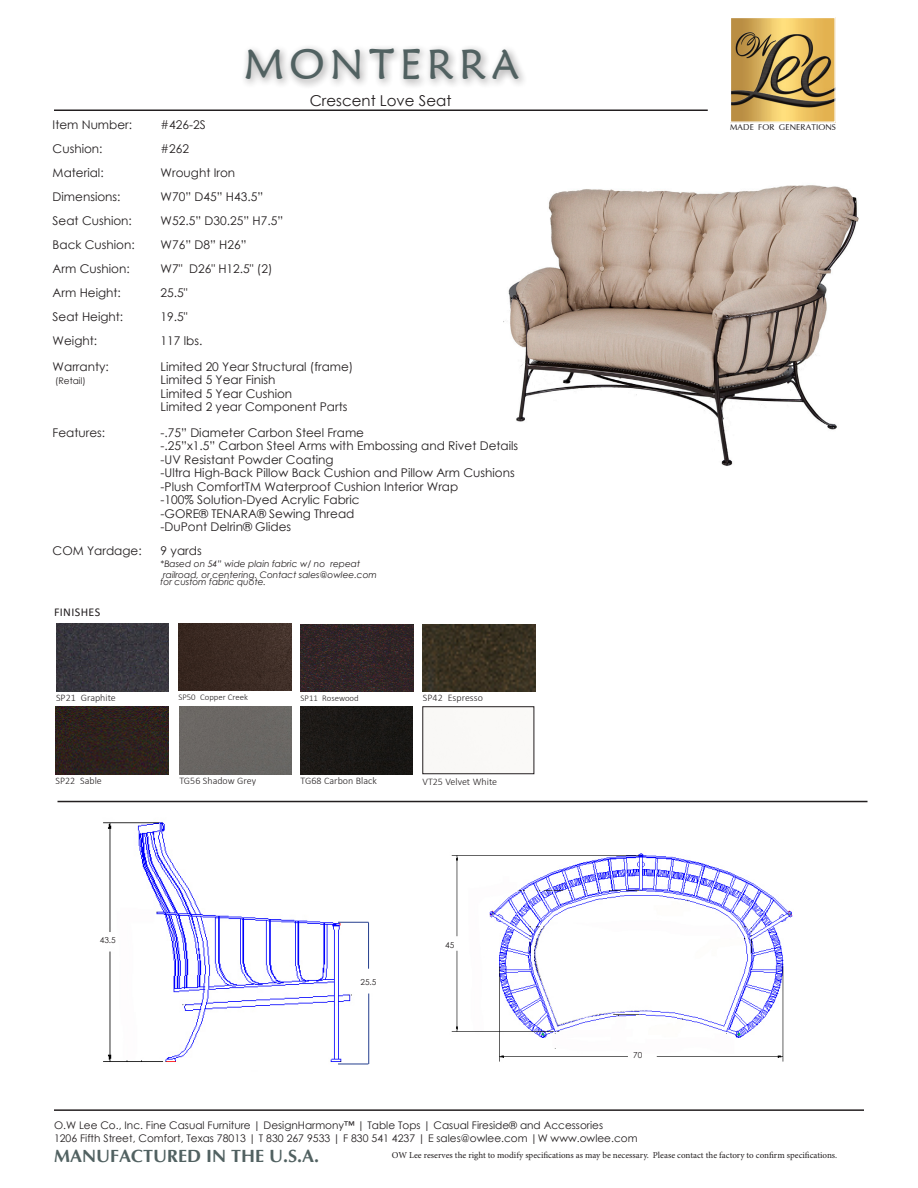
<style>
.page{position:relative;width:918px;height:1188px;background:#fff}
.page>*{position:absolute;margin:0;border:0;box-sizing:border-box;transform-origin:0 0}
.t1{font:42px "Maiandra GD";letter-spacing:.13em;color:#516161}
.t2{font:700 18px "Optima";color:#516161}
.t3{font:15px "Century Gothic";color:#231f20}
.Bullet{font:12px "Century Gothic";color:#231f20}
.t4{font:11.85px "Calibri";letter-spacing:.03em;color:#231f20}
.t5{font:10.5px "Century Gothic";color:#231f20}
.t6{font:300 10.05px "Calibri";color:#231f20}
.t7{font:100 9.45px "Optima";color:#231f20}
.t8{font:9px "Minion Pro";color:#231f20}
.t9{font:italic 9px/7.5px "Century Gothic";color:#231f20}
.t10{font:9px "Century Gothic";color:#231f20}
.t11{font:300 8.7px "Calibri";color:#231f20}
.Fractions{font:8.25px "Century Gothic";color:#231f20}
</style>
<div class="page">
<img style="left:508px;top:185px;width:351px;height:281px">
<img style="left:732px;top:19px;width:102px;height:102px">
<div style="left:730px;top:17px;width:106px;height:106px;border:1px solid #fff"></div>
<hr style="left:54px;top:110px;width:654px;height:1px;background:#231f20">
<hr style="left:54px;top:1109px;width:810px;height:2px;background:#231f20">
<div style="left:240px;top:43px;width:288px;height:47px;background:#231f20;opacity:.5"></div>
<img style="left:103px;top:822px;width:267px;height:243px">
<img style="left:451px;top:853px;width:342px;height:209px">
<hr style="left:338px;top:922px;width:31px;height:1px;background:#253f8e">
<hr style="left:368px;top:922px;width:1px;height:47px;background:#253f8e">
<hr style="left:368px;top:994px;width:1px;height:70px;background:#253f8e">
<hr style="left:338px;top:1064px;width:30px;height:1px;background:#253f8e">
<div style="left:179px;top:706px;width:112px;height:68px;background:#6a6763"></div>
<div style="left:301px;top:707px;width:111px;height:67px;background:#1a1815"></div>
<div style="left:422px;top:706px;width:112px;height:68px;border:1px solid #231f20"></div>
<img style="left:301px;top:624px;width:112px;height:68px">
<img style="left:178px;top:623px;width:113px;height:68px">
<img style="left:423px;top:624px;width:113px;height:68px">
<img style="left:56px;top:623px;width:113px;height:68px">
<img style="left:56px;top:706px;width:112px;height:68px">
<hr style="left:58px;top:801px;width:810px;height:1px;background:#231f20">
<p class="t1" style="left:244px;top:39px;width:277px">MONTERRA</p>
<p class="t3" style="left:310px;top:90px;width:143px">Crescent Love Seat</p>
<p class="Bullet" style="left:53px;top:116px;width:81px">Item Number:</p>
<p class="Bullet" style="left:161px;top:116px;width:47px">#426-2S</p>
<p class="Bullet" style="left:53px;top:140px;width:51px">Cushion:</p>
<p class="Bullet" style="left:161px;top:140px;width:30px">#262</p>
<p class="Bullet" style="left:53px;top:164px;width:53px">Material:</p>
<p class="Bullet" style="left:161px;top:164px;width:76px">Wrought Iron</p>
<p class="Bullet" style="left:53px;top:188px;width:69px">Dimensions:</p>
<p class="Bullet" style="left:161px;top:188px;width:104px">W70” D45” H43.5”</p>
<p class="Bullet" style="left:53px;top:212px;width:81px">Seat Cushion:</p>
<p class="Bullet" style="left:161px;top:212px;width:124px">W52.5” D30.25” H7.5”</p>
<p class="Bullet" style="left:53px;top:236px;width:84px">Back Cushion:</p>
<p class="Bullet" style="left:161px;top:236px;width:87px">W76” D8” H26”</p>
<p class="Bullet" style="left:53px;top:260px;width:79px">Arm Cushion:</p>
<p class="Bullet" style="left:161px;top:260px;width:113px">W7" D26" H12.5" (2)</p>
<p class="Bullet" style="left:53px;top:284px;width:70px">Arm Height:</p>
<p class="Bullet" style="left:161px;top:284px;width:28px">25.5"</p>
<p class="Bullet" style="left:53px;top:308px;width:72px">Seat Height:</p>
<p class="Bullet" style="left:161px;top:308px;width:28px">19.5"</p>
<p class="Bullet" style="left:53px;top:332px;width:46px">Weight:</p>
<p class="Bullet" style="left:161px;top:332px;width:43px">117 lbs.</p>
<p class="Bullet" style="left:53px;top:358px;width:58px">Warranty:</p>
<p class="Bullet" style="left:161px;top:358px;width:194px">Limited 20 Year Structural (frame)</p>
<p class="t10" style="left:55px;top:374px;width:32px">(Retail)</p>
<p class="Bullet" style="left:161px;top:371px;width:116px">Limited 5 Year Finish</p>
<p class="Bullet" style="left:161px;top:385px;width:133px">Limited 5 Year Cushion</p>
<p class="Bullet" style="left:161px;top:398px;width:188px">Limited 2 year Component Parts</p>
<p class="Bullet" style="left:53px;top:424px;width:54px">Features:</p>
<p class="Bullet" style="left:161px;top:424px;width:205px">-.75” Diameter Carbon Steel Frame</p>
<p class="Bullet" style="left:161px;top:437px;width:359px">-.25”x1.5” Carbon Steel Arms with Embossing and Rivet Details</p>
<p class="Bullet" style="left:161px;top:451px;width:174px">-UV Resistant Powder Coating</p>
<p class="Bullet" style="left:161px;top:464px;width:356px">-Ultra High-Back Pillow Back Cushion and Pillow Arm Cushions</p>
<p class="Bullet" style="left:161px;top:478px;width:299px">-Plush ComfortTM Waterproof Cushion Interior Wrap</p>
<p class="Bullet" style="left:161px;top:491px;width:200px">-100% Solution-Dyed Acrylic Fabric</p>
<p class="Bullet" style="left:161px;top:505px;width:195px">-GORE® TENARA® Sewing Thread</p>
<p class="Bullet" style="left:161px;top:518px;width:132px">-DuPont Delrin® Glides</p>
<p class="Bullet" style="left:53px;top:542px;width:91px">COM Yardage:</p>
<p class="Bullet" style="left:161px;top:542px;width:43px">9 yards</p>
<p class="t9" style="left:161px;top:560px;width:201px">*Based on 54” wide plain fabric w/ no repeat</p>
<p class="t9" style="left:161px;top:570px;width:218px">railroad, or centering. Contact sales@owlee.com for custom fabric quote.</p>
<p class="t4" style="left:54px;top:604px;width:48px">FINISHES</p>
<p class="t6" style="left:56px;top:691px;width:61px">SP21 Graphite</p>
<p class="t11" style="left:178px;top:691px;width:71px">SP50 Copper Creek</p>
<p class="t11" style="left:301px;top:692px;width:60px">SP11 Rosewood</p>
<p class="t6" style="left:423px;top:692px;width:62px">SP42 Espresso</p>
<p class="t6" style="left:56px;top:774px;width:48px">SP22 Sable</p>
<p class="t6" style="left:179px;top:774px;width:78px">TG56 Shadow Grey</p>
<p class="t6" style="left:301px;top:775px;width:78px">TG68 Carbon Black</p>
<p class="t6" style="left:422px;top:776px;width:76px">VT25 Velvet White</p>
<p class="Fractions" style="left:100px;top:935px;width:17px">43.5</p>
<p class="Fractions" style="left:445px;top:940px;width:11px">45</p>
<p class="Fractions" style="left:360px;top:976px;width:17px">25.5</p>
<p class="Fractions" style="left:633px;top:1049px;width:11px">70</p>
<p class="t5" style="left:54px;top:1118px;width:551px">O.W Lee Co., Inc. Fine Casual Furniture | DesignHarmony™ | Table Tops | Casual Fireside® and Accessories</p>
<p class="t5" style="left:54px;top:1131px;width:585px">1206 Fifth Street, Comfort, Texas 78013 | T 830 267 9533 | F 830 541 4237 | E sales@owlee.com |W www.owlee.com</p>
<p class="t7" style="left:730px;top:124px;width:108px">MADE FOR GENERATIONS</p>
<p class="t2" style="left:54px;top:1146px;width:267px">MANUFACTURED IN THE U.S.A.</p>
<p class="t8" style="left:392px;top:1149px;width:447px">OW Lee reserves the right to modify specifications as may be necessary. Please contact the factory to confirm specifications.</p>
</div>
